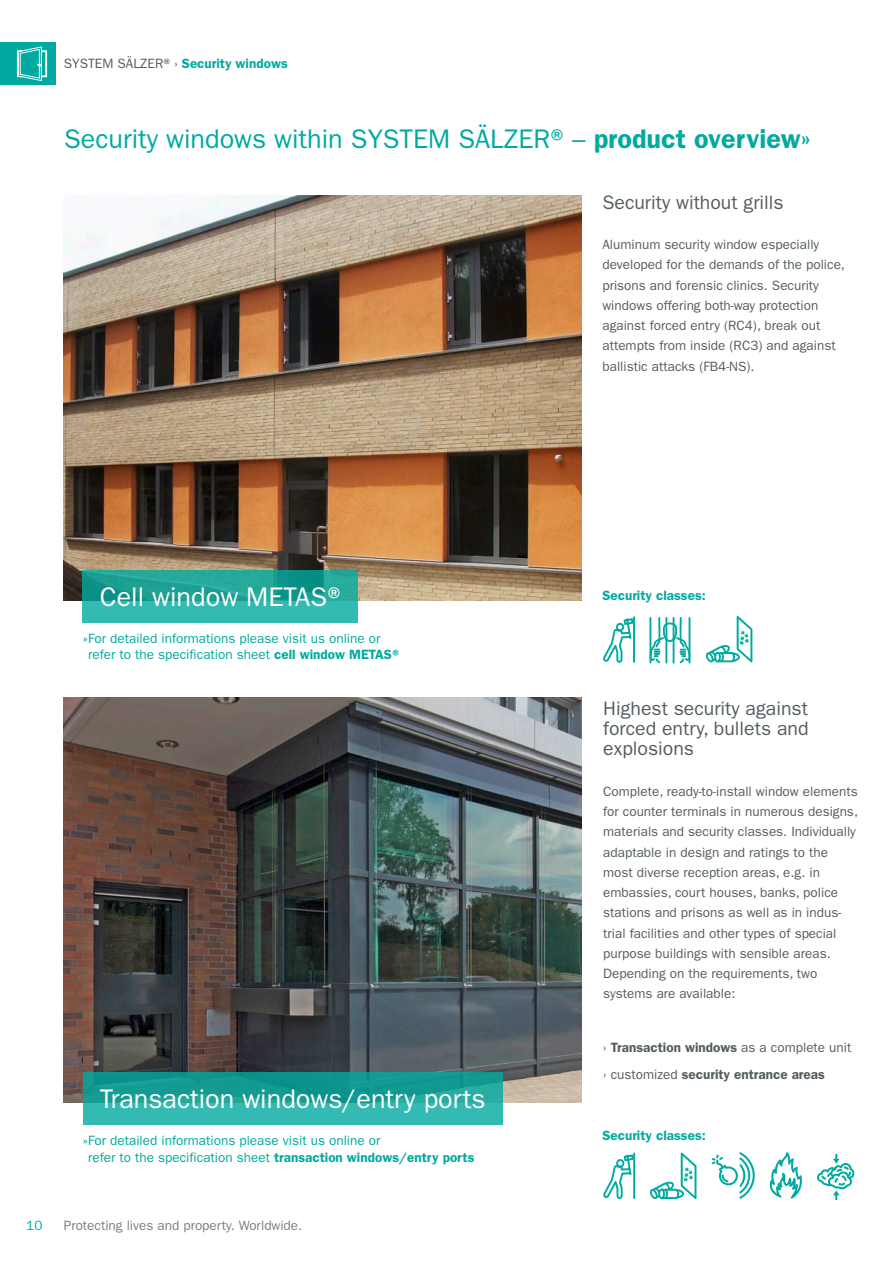
<style>
.page{position:relative;width:893px;height:1263px;background:#fff}
.page>*{position:absolute;margin:0;border:0;box-sizing:border-box;transform-origin:0 0}
.t1{font:27px "ITC Franklin Gothic Std";color:#00aaa0}
.t2{font:27px "ITC Franklin Gothic Std";color:#fff}
.t3{font:19.5px/20.2px "ITC Franklin Gothic Std";color:#545d61;text-align:justify}
.t4{font:13.5px/20.2px "ITC Franklin Gothic Std";color:#545d61}
.t5{font:13.5px/16.5px "ITC Franklin Gothic Std";color:#00aaa0}
.t6{font:600 13.5px/27px "ITC Franklin Gothic Std";color:#545d61}
.t7{font:600 13.5px "ITC Franklin Gothic Std";color:#00aaa0}
.t8{font:13.5px "ITC Franklin Gothic Std";color:#788186}
.s1{font-weight:400;color:#545d61}
.s2{font-weight:600}
.s3{font-weight:400}
</style>
<div class="page">
<div style="left:0;top:43px;width:55px;height:42px;background:#00aaa0"></div>
<svg style="left:17px;top:47px;width:30px;height:34px"></svg>
<img style="left:64px;top:195px;width:517px;height:405px">
<img style="left:64px;top:698px;width:517px;height:405px">
<svg style="left:83px;top:570px;width:275px;height:53px;background:#25aba0"></svg>
<svg style="left:83px;top:1073px;width:419px;height:52px;background:#21a8a0"></svg>
<hr style="left:633px;top:616px;width:2px;height:47px;background:#00aaa0">
<svg style="left:603px;top:618px;width:30px;height:45px"></svg>
<svg style="left:649px;top:617px;width:42px;height:46px"></svg>
<hr style="left:665px;top:617px;width:2px;height:46px;background:#00aaa0">
<hr style="left:673px;top:617px;width:1px;height:46px;background:#00aaa0">
<hr style="left:633px;top:1152px;width:2px;height:47px;background:#00aaa0">
<svg style="left:603px;top:1154px;width:31px;height:45px"></svg>
<svg style="left:712px;top:1152px;width:43px;height:47px"></svg>
<svg style="left:769px;top:1152px;width:33px;height:46px"></svg>
<svg style="left:817px;top:1154px;width:37px;height:46px"></svg>
<svg style="left:706px;top:616px;width:46px;height:46px"></svg>
<svg style="left:650px;top:1152px;width:46px;height:47px"></svg>
<p class="t7" style="left:64px;top:56px;width:225px"><span class="s1">SYSTEM SÄLZER® ›</span> Security windows</p>
<h1 class="t1" style="left:64px;top:123px;width:749px">Security windows within SYSTEM SÄLZER® – <span class="s2">product overview»</span></h1>
<h1 class="t2" style="left:100px;top:581px;width:249px">Cell window METAS®</h1>
<p class="t5" style="left:88px;top:630px;width:315px;text-indent:-5px">»For detailed informations please visit us online or refer to the specification sheet <span class="s2">cell window METAS®</span></p>
<h1 class="t2" style="left:100px;top:1083px;width:387px">Transaction windows/entry ports</h1>
<p class="t5" style="left:88px;top:1132px;width:388px;text-indent:-5px">»For detailed informations please visit us online or<br>refer to the specification sheet <span class="s2">transaction windows/entry ports</span></p>
<p class="t5" style="left:26px;top:1217px;width:18px">10</p>
<p class="t8" style="left:64px;top:1217px;width:240px">Protecting lives and property. Worldwide.</p>
<h2 class="t3" style="left:602px;top:192px;width:183px">Security without grills</h2>
<p class="t4" style="left:602px;top:234px;width:244px">Aluminum security window especially developed for the demands of the police, prisons and forensic clinics. Security windows offering both-way protection against forced entry (RC4), break out attempts from inside (RC3) and against ballistic attacks (FB4-NS).</p>
<p class="t7" style="left:602px;top:587px;width:105px">Security classes:</p>
<h2 class="t3" style="left:603px;top:698px;width:207px">Highest security against forced entry, bullets and explosions</h2>
<p class="t4" style="left:603px;top:781px;width:256px">Complete, ready-to-install window elements for counter terminals in numerous designs, materials and security classes. Individually adaptable in design and ratings to the most diverse reception areas, e.g. in embassies, court houses, banks, police stations and prisons as well as in indus&shy;trial facilities and other types of special purpose buildings with sensible areas.<br>Depending on the requirements, two systems are available:</p>
<p class="t6" style="left:603px;top:1034px;width:250px"><span class="s3">›</span> Transaction windows <span class="s3">as a complete unit › customized</span> security entrance areas</p>
<p class="t7" style="left:602px;top:1127px;width:105px">Security classes:</p>
</div>
